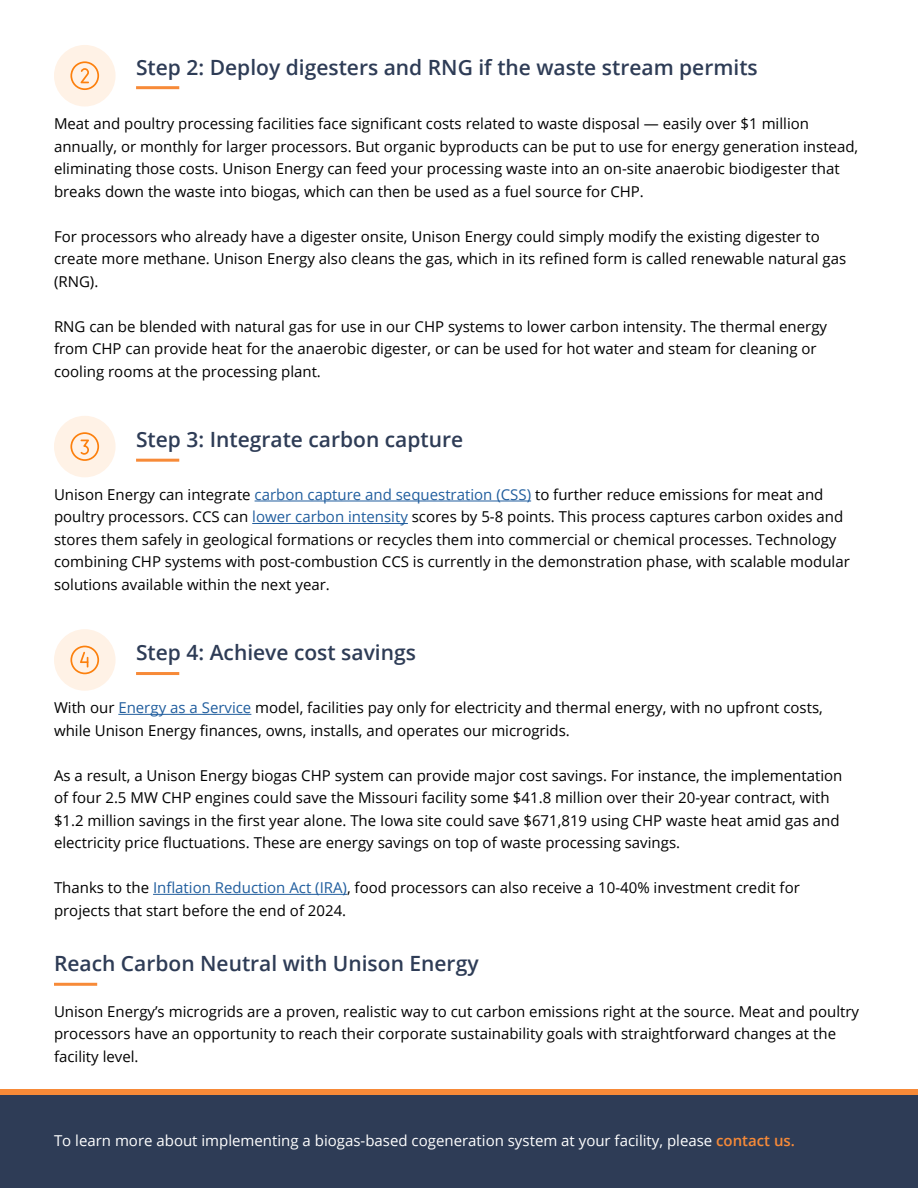
<style>
.page{position:relative;width:918px;height:1188px;background:#fff}
.page>*{position:absolute;margin:0;border:0;box-sizing:border-box;transform-origin:0 0}
.t1{font:600 21px "Open Sans";color:#2e3c56}
.t2{font:15px/22.5px "Open Sans";color:#000}
.t3{font:15px "Open Sans";color:#fff}
.s1{color:#215e9e}
.s2{font-weight:600;color:#f78a38}
</style>
<div class="page">
<div style="left:0;top:1091px;width:918px;height:97px;background:#2e3c56"></div>
<div style="left:0;top:1089px;width:918px;height:6px;background:#f78a38"></div>
<hr style="left:54px;top:983px;width:43px;height:3px;background:#f78a38">
<hr style="left:255px;top:501px;width:276px;height:1px;background:#215e9e">
<hr style="left:252px;top:523px;width:156px;height:1px;background:#215e9e">
<hr style="left:136px;top:459px;width:43px;height:3px;background:#f78a38">
<div style="left:54px;top:416px;width:62px;height:61px;background:#fff2e6;border-radius:50%"></div>
<svg style="left:70px;top:432px;width:29px;height:29px"></svg>
<hr style="left:118px;top:714px;width:133px;height:1px;background:#215e9e">
<hr style="left:153px;top:894px;width:194px;height:1px;background:#215e9e">
<hr style="left:136px;top:672px;width:43px;height:3px;background:#f78a38">
<div style="left:54px;top:629px;width:62px;height:62px;background:#fff2e6;border-radius:50%"></div>
<svg style="left:70px;top:646px;width:29px;height:28px"></svg>
<hr style="left:136px;top:86px;width:43px;height:3px;background:#f78a38">
<div style="left:54px;top:45px;width:62px;height:61px;background:#fff2e6;border-radius:50%"></div>
<svg style="left:70px;top:61px;width:29px;height:29px"></svg>
<h1 class="t1" style="left:136px;top:52px;width:623px">Step 2: Deploy digesters and RNG if the waste stream permits</h1>
<p class="t2" style="left:54px;top:112px;width:806px">Meat and poultry processing facilities face significant costs related to waste disposal — easily over $1 million annually, or monthly for larger processors. But organic byproducts can be put to use for energy generation instead, eliminating those costs. Unison Energy can feed your processing waste into an on-site anaerobic biodigester that breaks down the waste into biogas, which can then be used as a fuel source for CHP.</p>
<p class="t2" style="left:54px;top:224px;width:794px">For processors who already have a digester onsite, Unison Energy could simply modify the existing digester to create more methane. Unison Energy also cleans the gas, which in its refined form is called renewable natural gas (RNG).</p>
<p class="t2" style="left:54px;top:314px;width:775px">RNG can be blended with natural gas for use in our CHP systems to lower carbon intensity. The thermal energy from CHP can provide heat for the anaerobic digester, or can be used for hot water and steam for cleaning or cooling rooms at the processing plant.</p>
<h1 class="t1" style="left:136px;top:425px;width:329px">Step 3: Integrate carbon capture</h1>
<p class="t2" style="left:54px;top:483px;width:797px">Unison Energy can integrate <span class="s1">carbon capture and sequestration (CSS)</span> to further reduce emissions for meat and poultry processors. CCS can <span class="s1">lower carbon intensity</span> scores by 5-8 points. This process captures carbon oxides and stores them safely in geological formations or recycles them into commercial or chemical processes. Technology combining CHP systems with post-combustion CCS is currently in the demonstration phase, with scalable modular solutions available within the next year.</p>
<h1 class="t1" style="left:136px;top:638px;width:281px">Step 4: Achieve cost savings</h1>
<p class="t2" style="left:54px;top:696px;width:770px">With our <span class="s1">Energy as a Service</span> model, facilities pay only for electricity and thermal energy, with no upfront costs, while Unison Energy finances, owns, installs, and operates our microgrids.</p>
<p class="t2" style="left:54px;top:764px;width:790px">As a result, a Unison Energy biogas CHP system can provide major cost savings. For instance, the implementation of four 2.5 MW CHP engines could save the Missouri facility some $41.8 million over their 20-year contract, with $1.2 million savings in the first year alone. The Iowa site could save $671,819 using CHP waste heat amid gas and electricity price fluctuations. These are energy savings on top of waste processing savings.</p>
<p class="t2" style="left:54px;top:876px;width:747px">Thanks to the <span class="s1">Inflation Reduction Act (IRA)</span>, food processors can also receive a 10-40% investment credit for projects that start before the end of 2024.</p>
<h1 class="t1" style="left:54px;top:949px;width:426px">Reach Carbon Neutral with Unison Energy</h1>
<p class="t2" style="left:54px;top:1000px;width:807px">Unison Energy’s microgrids are a proven, realistic way to cut carbon emissions right at the source. Meat and poultry processors have an opportunity to reach their corporate sustainability goals with straightforward changes at the facility level.</p>
<p class="t3" style="left:54px;top:1130px;width:743px">To learn more about implementing a biogas-based cogeneration system at your facility, please <span class="s2">contact us.</span></p>
</div>
